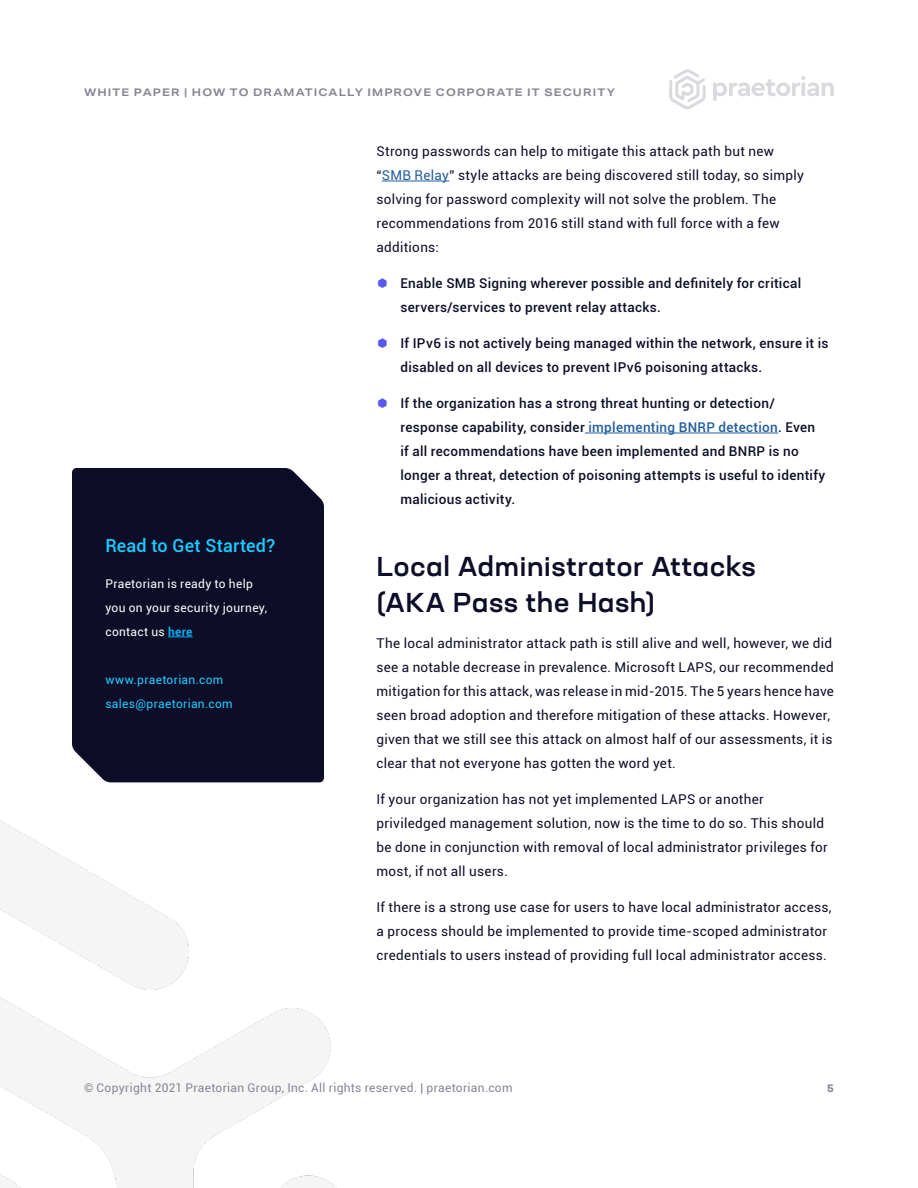
<style>
.page{position:relative;width:918px;height:1188px;background:#fff}
.page>*{position:absolute;margin:0;border:0;box-sizing:border-box;transform-origin:0 0}
.t1{font:500 expanded 27px/36px "Neusa Next Std";letter-spacing:.01em;color:#0d0d28}
.t2{font:500 18px "Roboto";letter-spacing:.01em;color:#1cccff}
.t3{font:13.5px/24px "Roboto";letter-spacing:.02em;color:#0d0d28}
.t4{font:500 13.5px/24px "Roboto";letter-spacing:.02em;color:#0d0d28}
.t5{font:12px "Roboto";letter-spacing:.025em;color:#868693}
.t6{font:12px/24px "Roboto";letter-spacing:.03em;color:#fff}
.t7{font:12px/24px "Roboto";letter-spacing:.03em;color:#1cccff}
.t8{font:700 10.5px "Aktiv Grotesk Ex";letter-spacing:.105em;color:#868693}
.t9{font:700 expanded 10.5px "Neusa Next Std";color:#868693}
.s1{font-weight:700;color:#00aeef}
.s2{color:#215e9e}
</style>
<div class="page">
<img style="left:0;top:782px;width:337px;height:406px">
<svg style="left:669px;top:69px;width:37px;height:41px"></svg>
<svg style="left:713px;top:76px;width:121px;height:25px"></svg>
<hr style="left:382px;top:181px;width:67px;height:1px;background:#215e9e">
<hr style="left:585px;top:433px;width:193px;height:1px;background:#215e9e">
<div style="left:72px;top:468px;width:252px;height:84px;background:#0d0d28"></div>
<div style="left:72px;top:552px;width:252px;height:230px;background:#0d0d28"></div>
<svg style="left:168px;top:637px;width:25px;height:1px"></svg>
<p class="t8" style="left:84px;top:86px;width:532px">WHITE PAPER | HOW TO DRAMATICALLY IMPROVE CORPORATE IT SECURITY</p>
<h2 class="t2" style="left:105px;top:533px;width:171px">Read to Get Started?</h2>
<p class="t6" style="left:105px;top:571px;width:163px">Praetorian is ready to help you on your security journey, contact us <span class="s1">here</span></p>
<p class="t7" style="left:105px;top:667px;width:129px">www.praetorian.com sales@praetorian.com</p>
<p class="t3" style="left:376px;top:139px;width:429px">Strong passwords can help to mitigate this attack path but new “<span class="s2">SMB Relay</span>” style attacks are being discovered still today, so simply solving for password complexity will not solve the problem. The recommendations from 2016 still stand with full force with a few additions:</p>
<p class="t4" style="left:401px;top:271px;width:402px">Enable SMB Signing wherever possible and definitely for critical servers/services to prevent relay attacks.</p>
<p class="t4" style="left:401px;top:331px;width:430px">If IPv6 is not actively being managed within the network, ensure it is disabled on all devices to prevent IPv6 poisoning attacks.</p>
<p class="t4" style="left:400px;top:391px;width:426px">If the organization has a strong threat hunting or detection/ response capability, consider <span class="s2">implementing BNRP detection</span>. Even if all recommendations have been implemented and BNRP is no longer a threat, detection of poisoning attempts is useful to identify malicious activity.</p>
<h1 class="t1" style="left:376px;top:548px;width:381px">Local Administrator Attacks (AKA Pass the Hash)</h1>
<p class="t3" style="left:376px;top:631px;width:459px">The local administrator attack path is still alive and well, however, we did see a notable decrease in prevalence. Microsoft LAPS, our recommended mitigation for this attack, was release in mid-2015. The 5 years hence have seen broad adoption and therefore mitigation of these attacks. However, given that we still see this attack on almost half of our assessments, it is clear that not everyone has gotten the word yet.</p>
<p class="t3" style="left:376px;top:787px;width:453px">If your organization has not yet implemented LAPS or another priviledged management solution, now is the time to do so. This should be done in conjunction with removal of local administrator privileges for most, if not all users.</p>
<p class="t3" style="left:376px;top:895px;width:457px">If there is a strong use case for users to have local administrator access, a process should be implemented to provide time-scoped administrator credentials to users instead of providing full local administrator access.</p>
<p class="t5" style="left:84px;top:1079px;width:430px">© Copyright 2021 Praetorian Group, Inc. All rights reserved. | praetorian.com</p>
<p class="t9" style="left:827px;top:1081px;width:8px">5</p>
</div>
